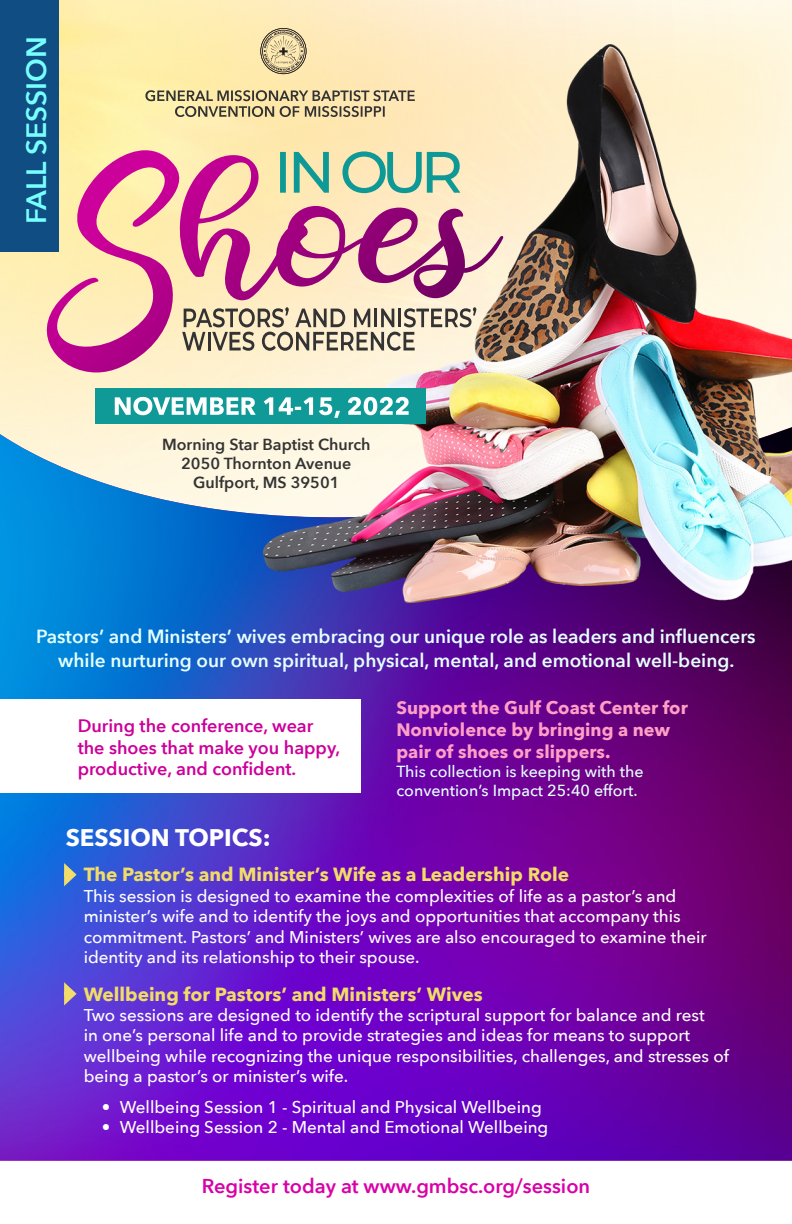
<style>
.page{position:relative;width:792px;height:1224px;background:#fff}
.page>*{position:absolute;margin:0;border:0;box-sizing:border-box;transform-origin:0 0}
.t1{font:600 28px "Avenir Next";color:#7ff}
.t2{font:700 24px "Avenir Next";color:#fff}
.t3{font:600 20px "Avenir Next";color:#d900a7}
.t4{font:600 19px/24px "Avenir Next";color:#e4ffff;text-align:center}
.t5{font:700 19px "Avenir Next";color:#f1dc69}
.t6{font:700 18px/21.6px "Avenir Next";color:#ff9ec6}
.t7{font:600 18px/21.6px "Avenir Next";color:#cc009a}
.t8{font:500 17px/20.4px "Avenir Next";color:#fff}
.t9{font:500 16px/19.2px "Avenir Next";color:#e4ffff}
.t10{font:600 16px "Avenir Next";color:#333}
</style>
<div class="page">
<img style="left:0;top:0;width:792px;height:421px">
<img style="left:0;top:427px;width:792px;height:734px">
<div style="left:0;top:699px;width:361px;height:94px;background:#fff"></div>
<svg style="left:30px;top:150px;width:233px;height:222px;background:#e9a7aa"></svg>
<svg style="left:182px;top:307px;width:81px;height:44px;background:#b9af94"></svg>
<img style="left:263px;top:45px;width:529px;height:558px">
<svg style="left:145px;top:90px;width:270px;height:27px;background:#c3b48a"></svg>
<svg style="left:260px;top:28px;width:46px;height:46px;background:#cab98e"></svg>
<div style="left:0;top:0;width:58px;height:252px;background:#104d82"></div>
<div style="left:95px;top:388px;width:331px;height:36px;background:#0f9997"></div>
<svg style="left:115px;top:397px;width:294px;height:21px"></svg>
<svg style="left:64px;top:863px;width:13px;height:23px"></svg>
<svg style="left:64px;top:982px;width:13px;height:23px"></svg>
<p class="t1" style="left:12px;top:224px;width:190px;rotate:-90deg">FALL SESSION</p>
<p class="t10" style="left:162px;top:431px;width:210px">Morning Star Baptist Church</p>
<p class="t10" style="left:181px;top:450px;width:172px">2050 Thornton Avenue</p>
<p class="t10" style="left:193px;top:469px;width:148px">Gulfport, MS 39501</p>
<p class="t4" style="left:36px;top:623px;width:721px">Pastors’ and Ministers’ wives embracing our unique role as leaders and influencers while nurturing our own spiritual, physical, mental, and emotional well-being.</p>
<p class="t7" style="left:78px;top:714px;width:264px">During the conference, wear the shoes that make you happy, productive, and confident.</p>
<p class="t2" style="left:66px;top:817px;width:207px">SESSION TOPICS:</p>
<p class="t6" style="left:396px;top:697px;width:293px">Support the Gulf Coast Center for<br>Nonviolence by bringing a new pair of shoes or slippers.</p>
<p class="t9" style="left:396px;top:761px;width:249px">This collection is keeping with the convention’s Impact 25:40 effort.</p>
<p class="t5" style="left:84px;top:858px;width:487px">The Pastor’s and Minister’s Wife as a Leadership Role</p>
<p class="t8" style="left:84px;top:885px;width:624px">This session is designed to examine the complexities of life as a pastor’s and minister’s wife and to identify the joys and opportunities that accompany this commitment. Pastors’ and Ministers’ wives are also encouraged to examine their identity and its relationship to their spouse.</p>
<p class="t5" style="left:84px;top:977px;width:401px">Wellbeing for Pastors’ and Ministers’ Wives</p>
<p class="t8" style="left:84px;top:1004px;width:647px">Two sessions are designed to identify the scriptural support for balance and rest<br>in one’s personal life and to provide strategies and ideas for means to support wellbeing while recognizing the unique responsibilities, challenges, and stresses of being a pastor’s or minister’s wife.</p>
<p class="t8" style="left:102px;top:1096px;width:442px">• Wellbeing Session 1 - Spiritual and Physical Wellbeing</p>
<p class="t8" style="left:102px;top:1116px;width:448px">• Wellbeing Session 2 - Mental and Emotional Wellbeing</p>
<p class="t3" style="left:202px;top:1169px;width:390px">Register today at www.gmbsc.org/session</p>
</div>
